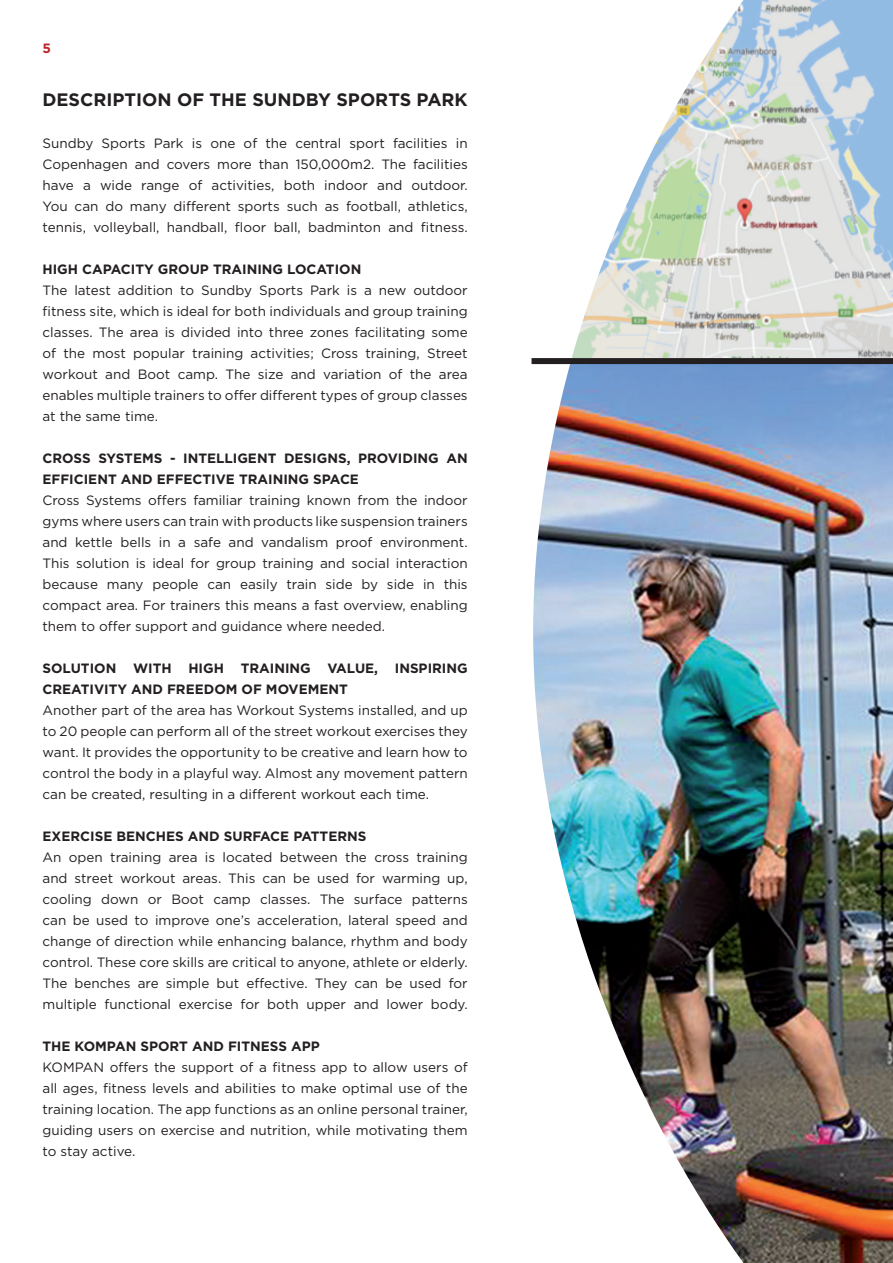
<style>
.page{position:relative;width:893px;height:1263px;background:#fff}
.page>*{position:absolute;margin:0;border:0;box-sizing:border-box;transform-origin:0 0}
.t1{font:700 18px "Gotham";color:#231f20}
.t2{font:13.5px/21px "Gotham";color:#231f20;text-align:justify}
.t3{font:700 13.5px "Gotham";color:#231f20}
.t4{font:700 13.5px "Gotham";color:#c0262d}
</style>
<div class="page">
<img style="left:753px;top:0;width:140px;height:358px">
<img style="left:753px;top:364px;width:140px;height:899px">
<img style="left:532px;top:0;width:221px;height:1263px">
<div style="left:531px;top:358px;width:362px;height:6px;background:#231f20"></div>
<p class="t4" style="left:43px;top:40px;width:10px">5</p>
<h1 class="t1" style="left:43px;top:88px;width:425px">DESCRIPTION OF THE SUNDBY SPORTS PARK</h1>
<p class="t2" style="left:43px;top:132px;width:427px">Sundby Sports Park is one of the central sport facilities in Copenhagen and covers more than 150,000m2. The facilities have a wide range of activities, both indoor and outdoor.<br>You can do many different sports such as football, athletics, tennis, volleyball, handball, floor ball, badminton and fitness.</p>
<p class="t3" style="left:43px;top:260px;width:10px">HIGHCAPACITYGROUPTRAININGLOCATION</p>
<p class="t2" style="left:43px;top:280px;width:427px">The latest addition to Sundby Sports Park is a new outdoor fitness site, which is ideal for both individuals and group training classes. The area is divided into three zones facilitating some of the most popular training activities; Cross training, Street workout and Boot camp. The size and variation of the area enables multiple trainers to offer different types of group classes at the same time.</p>
<p class="t3" style="left:43px;top:449px;width:10px">CROSSSYSTEMS</p>
<p class="t3" style="left:170px;top:449px;width:16px">- INTELLIGENTDESIGNS</p>
<p class="t3" style="left:347px;top:449px;width:14px">, PROVIDINGAN</p>
<p class="t3" style="left:43px;top:470px;width:10px">EFFICIENTANDEFFECTIVETRAININGSPACE</p>
<p class="t2" style="left:43px;top:490px;width:427px">Cross Systems offers familiar training known from the indoor gyms where users can train with products like suspension trainers and kettle bells in a safe and vandalism proof environment.<br>This solution is ideal for group training and social interaction because many people can easily train side by side in this compact area. For trainers this means a fast overview, enabling them to offer support and guidance where needed.</p>
<p class="t3" style="left:43px;top:659px;width:12px">SOLUTIONWITHHIGHTRAININGVALUE</p>
<p class="t3" style="left:374px;top:659px;width:14px">, INSPIRING</p>
<p class="t3" style="left:43px;top:680px;width:10px">CREATIVITYANDFREEDOMOFMOVEMENT</p>
<p class="t2" style="left:43px;top:700px;width:427px">Another part of the area has Workout Systems installed, and up to 20 people can perform all of the street workout exercises they want. It provides the opportunity to be creative and learn how to control the body in a playful way. Almost any movement pattern can be created, resulting in a different workout each time.</p>
<p class="t3" style="left:43px;top:827px;width:325px">EXERCISE BENCHES AND SURFACE PATTERNS</p>
<p class="t2" style="left:43px;top:847px;width:427px">An open training area is located between the cross training and street workout areas. This can be used for warming up, cooling down or Boot camp classes. The surface patterns can be used to improve one’s acceleration, lateral speed and change of direction while enhancing balance, rhythm and body control. These core skills are critical to anyone, athlete or elderly.<br>The benches are simple but effective. They can be used for multiple functional exercise for both upper and lower body.</p>
<p class="t3" style="left:43px;top:1038px;width:279px">THE KOMPAN SPORT AND FITNESS APP</p>
<p class="t2" style="left:43px;top:1057px;width:427px">KOMPAN offers the support of a fitness app to allow users of all ages, fitness levels and abilities to make optimal use of the training location. The app functions as an online personal trainer, guiding users on exercise and nutrition, while motivating them to stay active.</p>
</div>
